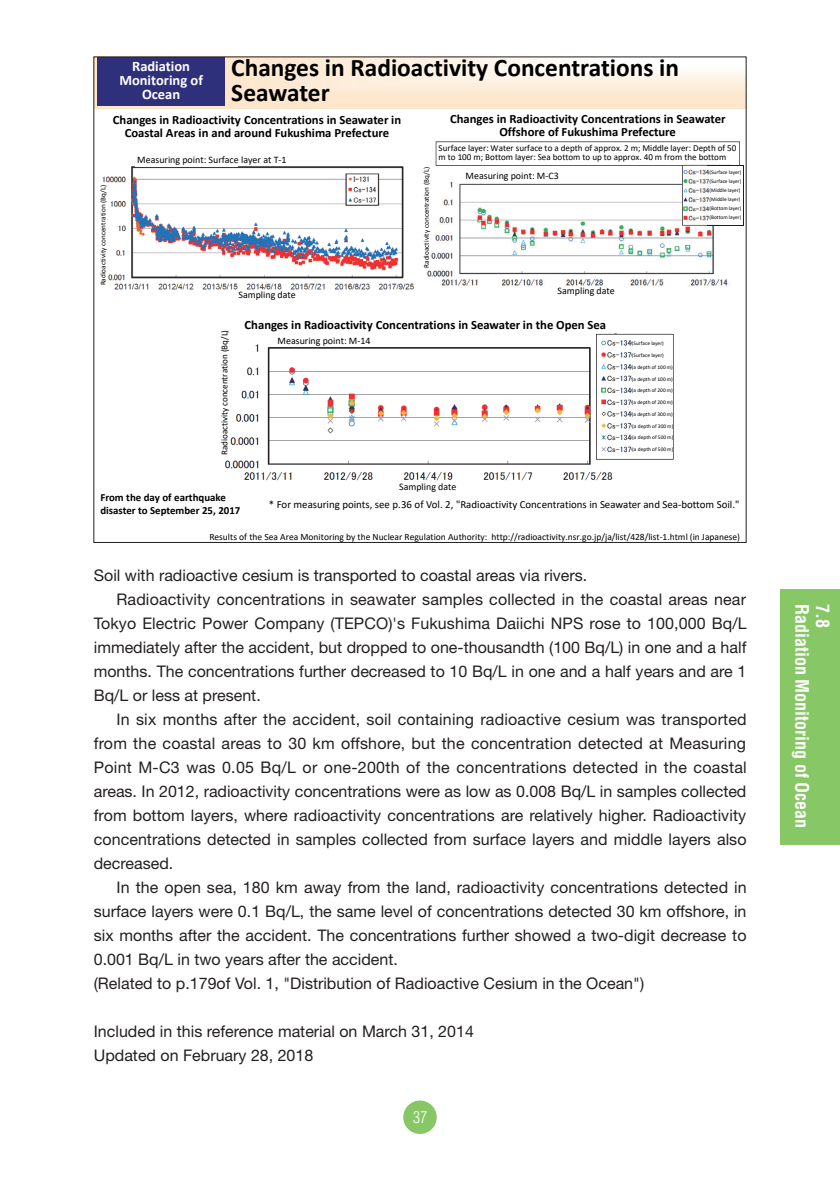
<style>
.page{position:relative;width:840px;height:1191px;background:#fff}
.page>*{position:absolute;margin:0;border:0;box-sizing:border-box;transform-origin:0 0}
.t1{font:700 25.4px/24.4px "Calibri";color:#000}
.t2{font:700 condensed 18px "Helvetica";color:#fff}
.t3{font:16px/24px "Helvetica Neue";color:#231f20;text-align:justify}
.t4{font:300 condensed 16px "Helvetica";color:#fff}
.t5{font:700 14.4px/14px "Calibri";color:#fff;text-align:center}
.t6{font:700 12.6px/12.6px "Calibri";color:#000;text-align:center}
.t7{font:10.8px "Calibri";color:#000}
.t8{font:700 10.8px/12.6px "Calibri";color:#000}
.t9{font:10px "Calibri";color:#000}
.t10{font:9.6px "Calibri";color:#000}
.t11{font:9px/9px "Calibri";color:#000}
.t12{font:8.2px "Meiryo";color:#000}
.t13{font:7.2px "Calibri";color:#000}
.t14{font:5.4px/11.8px "Calibri";letter-spacing:.005em;color:#000}
.s1{font-family:"Arial"}
</style>
<div class="page">
<div style="left:403px;top:1100px;width:33px;height:34px;background:#87c765;border-radius:50%"></div>
<div style="left:780px;top:590px;width:59px;height:255px;background:#87c765"></div>
<img style="left:225px;top:333px;width:395px;height:148px">
<img style="left:102px;top:166px;width:313px;height:124px">
<img style="left:427px;top:226px;width:301px;height:60px">
<svg style="left:435px;top:141px;width:304px;height:85px"></svg>
<svg style="left:595px;top:334px;width:78px;height:125px"></svg>
<div style="left:97px;top:57px;width:128px;height:49px;background:#2f307c"></div>
<div style="left:461px;top:170px;width:89px;height:12px;background:#fff"></div>
<div style="left:97px;top:190px;width:12px;height:75px;background:#fff"></div>
<div style="left:416px;top:175px;width:13px;height:90px;background:#fff"></div>
<div style="left:281px;top:332px;width:123px;height:14px;background:#fff"></div>
<div style="left:631px;top:336px;width:40px;height:122px;background:#fff"></div>
<div style="left:708px;top:168px;width:21px;height:56px;background:#fff"></div>
<div style="left:717px;top:165px;width:22px;height:60px;background:#fff"></div>
<hr style="left:706px;top:165px;width:37px;height:1px;background:#231f20">
<hr style="left:706px;top:225px;width:37px;height:1px;background:#231f20">
<hr style="left:742px;top:165px;width:1px;height:60px;background:#231f20">
<p class="t5" style="left:119px;top:59px;width:85px">Radiation<br>Monitoring of<br>Ocean</p>
<p class="t1" style="left:231px;top:55px;width:449px">Changes in Radioactivity Concentrations in<br>Seawater</p>
<p class="t6" style="left:450px;top:113px;width:277px">Changes in Radioactivity Concentrations in Seawater<br>Offshore of Fukushima Prefecture</p>
<p class="t9" style="left:137px;top:153px;width:151px">Measuring point: Surface layer at T‐1</p>
<p class="t6" style="left:113px;top:113px;width:289px">Changes in Radioactivity Concentrations in Seawater in<br>Coastal Areas in and around Fukushima Prefecture</p>
<p class="t11" style="left:438px;top:143px;width:299px">Surface layer: Water surface to a depth of approx. 2 m; Middle layer: Depth of 50 m to 100 m; Bottom layer: Sea bottom to up to approx. 40 m from the bottom</p>
<p class="t13" style="left:98px;top:285px;width:102px;rotate:-90deg">Radioactivity concentration (Bq/L)</p>
<p class="t11" style="left:219px;top:455px;width:127px;rotate:-90deg">Radioactivity concentration (Bq/L)</p>
<p class="t13" style="left:421px;top:268px;width:102px;rotate:-90deg">Radioactivity concentration (Bq/L)</p>
<p class="t12" style="left:418px;top:262px;width:86px;rotate:-90deg">放射性物質濃度<span class="s1">(Bq/L</span>）</p>
<p class="t9" style="left:465px;top:169px;width:95px">Measuring point: M‐C3</p>
<p class="t9" style="left:238px;top:288px;width:59px">Sampling date</p>
<p class="t9" style="left:557px;top:284px;width:59px">Sampling date</p>
<p class="t6" style="left:244px;top:318px;width:362px">Changes in Radioactivity Concentrations in Seawater in the Open Sea</p>
<p class="t9" style="left:277px;top:333px;width:94px">Measuring point: M‐14</p>
<p class="t14" style="left:631px;top:337px;width:33px">(Surface layer) (Surface layer)</p>
<p class="t14" style="left:631px;top:361px;width:42px;text-align:justify">(a depth of 100 m) (a depth of 100 m) (a depth of 200 m) (a depth of 200 m) (a depth of 300 m)</p>
<p class="t14" style="left:632px;top:420px;width:42px;line-height:10.8px">(a depth of 300 m) (a depth of 500 m)</p>
<p class="t14" style="left:632px;top:443px;width:42px">(a depth of 500 m)</p>
<p class="t14" style="left:709px;top:167px;width:33px;line-height:9px">(Surface layer) (Surface layer) (Middle layer) (Middle layer) (Bottom layer) (Bottom layer)</p>
<p class="t9" style="left:399px;top:480px;width:59px">Sampling date</p>
<p class="t8" style="left:100px;top:491px;width:141px">From the day of earthquake disaster to September 25, 2017</p>
<p class="t10" style="left:209px;top:530px;width:532px">Results of the Sea Area Monitoring by the Nuclear Regulation Authority: http://radioactivity.nsr.go.jp/ja/list/428/list‐1.html (in Japanese)</p>
<p class="t7" style="left:269px;top:497px;width:472px">* For measuring points, see p.36 of Vol. 2, "Radioactivity Concentrations in Seawater and Sea‐bottom Soil."</p>
<p class="t3" style="left:94px;top:563px;width:495px">Soil with radioactive cesium is transported to coastal areas via rivers.</p>
<p class="t3" style="left:94px;top:587px;width:654px;text-indent:23px">Radioactivity concentrations in seawater samples collected in the coastal areas near Tokyo Electric Power Company (TEPCO)'s Fukushima Daiichi NPS rose to 100,000 Bq/L immediately after the accident, but dropped to one-thousandth (100 Bq/L) in one and a half months. The concentrations further decreased to 10 Bq/L in one and a half years and are 1<br>Bq/L or less at present.</p>
<p class="t3" style="left:94px;top:707px;width:654px;text-indent:23px">In six months after the accident, soil containing radioactive cesium was transported from the coastal areas to 30 km offshore, but the concentration detected at Measuring Point M-C3 was 0.05 Bq/L or one-200th of the concentrations detected in the coastal areas. In 2012, radioactivity concentrations were as low as 0.008 Bq/L in samples collected from bottom layers, where radioactivity concentrations are relatively higher. Radioactivity concentrations detected in samples collected from surface layers and middle layers also decreased.</p>
<p class="t3" style="left:94px;top:875px;width:654px;text-indent:23px">In the open sea, 180 km away from the land, radioactivity concentrations detected in surface layers were 0.1 Bq/L, the same level of concentrations detected 30 km offshore, in six months after the accident. The concentrations further showed a two-digit decrease to 0.001 Bq/L in two years after the accident.</p>
<p class="t3" style="left:94px;top:971px;width:551px">(Related to p.179of Vol. 1, "Distribution of Radioactive Cesium in the Ocean")</p>
<p class="t3" style="left:94px;top:1019px;width:381px">Included in this reference material on March 31, 2014</p>
<p class="t3" style="left:94px;top:1043px;width:221px">Updated on February 28, 2018</p>
<p class="t4" style="left:413px;top:1107px;width:16px">37</p>
<p class="t2" style="left:812px;top:604px;width:226px;rotate:90deg">Radiation Monitoring of Ocean</p>
<p class="t2" style="left:833px;top:604px;width:25px;rotate:90deg">7.8</p>
</div>
